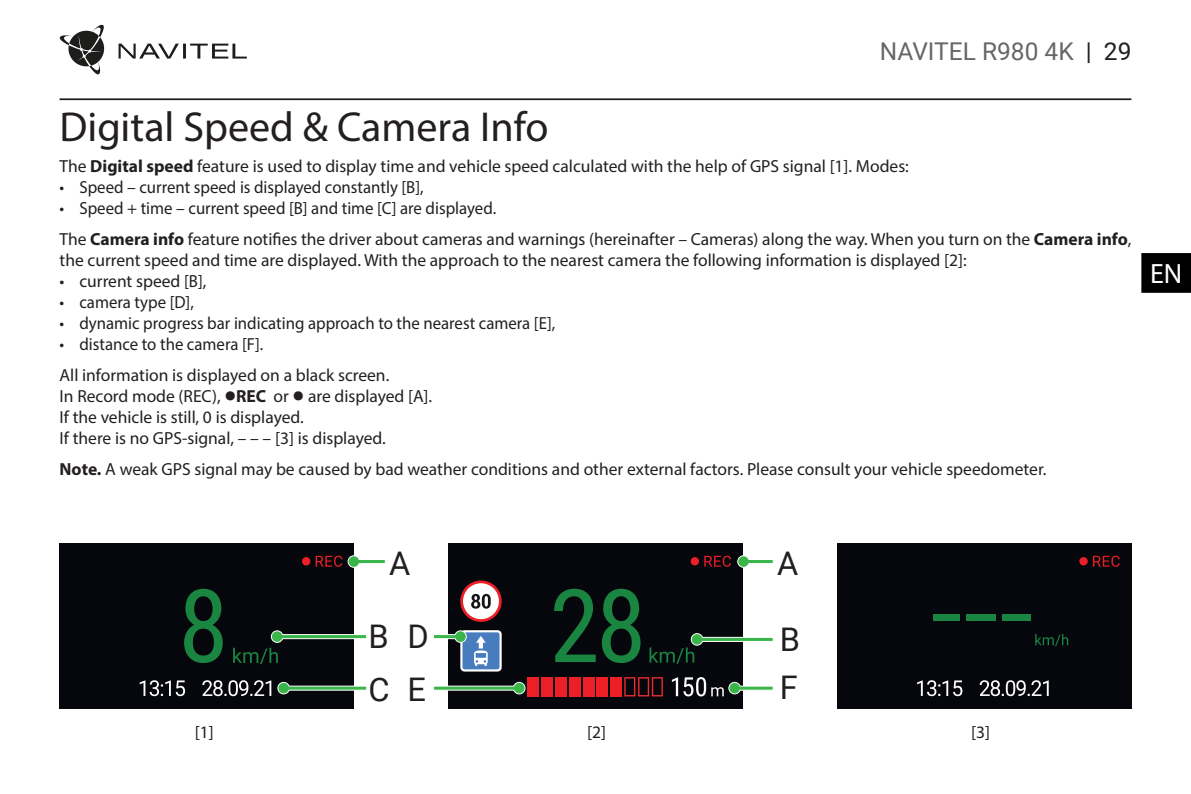
<style>
.page{position:relative;width:1191px;height:794px;background:#fff}
.page>*{position:absolute;margin:0;border:0;box-sizing:border-box;transform-origin:0 0}
.Heading_12{font:42px "Myriad Pro";color:#231f20}
.t1{font:32.55px/53.2px "Roboto";color:#231f20;text-align:right}
.t2{font:28px "Myriad Pro";color:#fff}
.t3{font:24.5px "Roboto";color:#666}
.Text{font:17.5px/21px "Myriad Pro";color:#231f20}
.Text-2{font:17.5px "Myriad Pro";color:#231f20;scale:.96 1}
.s1{color:#231f20}
.s2{font-weight:700}
.s3{font-weight:700;font-size:35px}
</style>
<div class="page">
<div style="left:1141px;top:253px;width:50px;height:40px;background:#000;border:1px solid #000"></div>
<svg style="left:119px;top:44px;width:128px;height:15px"></svg>
<svg style="left:60px;top:24px;width:45px;height:51px"></svg>
<hr style="left:60px;top:98px;width:1071px;height:2px;background:#231f20">
<div style="left:60px;top:543px;width:294px;height:166px;background:#06070c"></div>
<div style="left:302px;top:557px;width:8px;height:8px;background:#ec1f26;border-radius:50%"></div>
<svg style="left:184px;top:589px;width:39px;height:74px"></svg>
<svg style="left:140px;top:680px;width:45px;height:16px"></svg>
<svg style="left:202px;top:680px;width:69px;height:16px"></svg>
<div style="left:448px;top:543px;width:294px;height:166px;background:#06070c"></div>
<div style="left:690px;top:557px;width:9px;height:8px;background:#ec1f26;border-radius:50%"></div>
<svg style="left:704px;top:555px;width:27px;height:12px"></svg>
<div style="left:528px;top:677px;width:11px;height:19px;background:#ec1f26"></div>
<div style="left:541px;top:677px;width:11px;height:19px;background:#ec1f26"></div>
<div style="left:555px;top:677px;width:11px;height:19px;background:#ec1f26"></div>
<div style="left:569px;top:677px;width:11px;height:19px;background:#ec1f26"></div>
<div style="left:583px;top:677px;width:11px;height:19px;background:#ec1f26"></div>
<div style="left:597px;top:677px;width:11px;height:19px;background:#ec1f26"></div>
<div style="left:610px;top:677px;width:11px;height:19px;background:#ec1f26"></div>
<svg style="left:624px;top:677px;width:39px;height:19px"></svg>
<svg style="left:554px;top:589px;width:41px;height:73px"></svg>
<svg style="left:602px;top:589px;width:38px;height:74px"></svg>
<svg style="left:460px;top:580px;width:42px;height:42px"></svg>
<div style="left:837px;top:543px;width:294px;height:166px;background:#06070c"></div>
<div style="left:1079px;top:557px;width:8px;height:8px;background:#ec1f26;border-radius:50%"></div>
<svg style="left:1093px;top:555px;width:26px;height:12px"></svg>
<svg style="left:917px;top:680px;width:45px;height:16px"></svg>
<svg style="left:979px;top:680px;width:69px;height:16px"></svg>
<div style="left:933px;top:615px;width:26px;height:6px;background:#1a8541"></div>
<div style="left:1002px;top:615px;width:28px;height:6px;background:#1a8541"></div>
<div style="left:966px;top:615px;width:29px;height:6px;background:#1a8541"></div>
<svg style="left:1035px;top:634px;width:33px;height:12px"></svg>
<svg style="left:316px;top:555px;width:70px;height:13px"></svg>
<svg style="left:737px;top:555px;width:37px;height:13px"></svg>
<svg style="left:233px;top:630px;width:134px;height:34px"></svg>
<svg style="left:649px;top:633px;width:125px;height:31px"></svg>
<svg style="left:277px;top:681px;width:90px;height:13px"></svg>
<svg style="left:672px;top:677px;width:102px;height:19px"></svg>
<svg style="left:434px;top:681px;width:91px;height:13px"></svg>
<svg style="left:434px;top:630px;width:68px;height:41px"></svg>
<h3 class="t3" style="left:879px;top:34px;width:253px">NAVITEL R980 4K <span class="s1">| 29</span></h3>
<p class="Heading_12" style="left:60px;top:101px;width:490px">Digital Speed &amp; Camera Info</p>
<p class="Text" style="left:60px;top:155px;width:851px">The <span class="s2">Digital speed</span> feature is used to display time and vehicle speed calculated with the help of GPS signal [1]. Modes:</p>
<p class="Text-2" style="left:60px;top:176px;width:381px">• Speed – current speed is displayed constantly [B],</p>
<p class="Text-2" style="left:60px;top:197px;width:456px">• Speed + time – current speed [B] and time [C] are displayed.</p>
<p class="Text" style="left:60px;top:228px;width:1073px">The <span class="s2">Camera info</span> feature notifies the driver about cameras and warnings (hereinafter – Cameras) along the way. When you turn on the <span class="s2">Camera info</span>, the current speed and time are displayed. With the approach to the nearest camera the following information is displayed [2]:</p>
<p class="Text" style="left:60px;top:270px;width:148px">• current speed [B],</p>
<p class="Text-2" style="left:60px;top:291px;width:141px">• camera type [D],</p>
<p class="Text-2" style="left:60px;top:312px;width:518px">• dynamic progress bar indicating approach to the nearest camera [E],</p>
<p class="Text-2" style="left:60px;top:333px;width:214px">• distance to the camera [F].</p>
<p class="Text" style="left:60px;top:364px;width:331px">All information is displayed on a black screen.</p>
<p class="Text" style="left:60px;top:385px;width:374px">In Record mode (REC), <span class="s3">•</span><span class="s2">REC</span> or <span class="s3">•</span> are displayed [A].</p>
<p class="Text" style="left:60px;top:406px;width:246px">If the vehicle is still, 0 is displayed.</p>
<p class="Text" style="left:60px;top:427px;width:328px">If there is no GPS-signal, – – – [3] is displayed.</p>
<p class="Text" style="left:60px;top:458px;width:988px"><span class="s2">Note.</span> A weak GPS signal may be caused by bad weather conditions and other external factors. Please consult your vehicle speedometer.</p>
<h3 class="t2" style="left:1150px;top:257px;width:34px">EN</h3>
<p class="t1" style="left:389px;top:536px;width:23px">A</p>
<p class="t1" style="left:777px;top:536px;width:23px">A</p>
<p class="t1" style="left:369px;top:608px;width:62px">B D<br>E</p>
<p class="t1" style="left:369px;top:662px;width:23px">C</p>
<p class="t1" style="left:779px;top:611px;width:22px">B</p>
<p class="t1" style="left:779px;top:660px;width:19px">F</p>
<p class="Text" style="left:195px;top:721px;width:20px">[1]</p>
<p class="Text" style="left:587px;top:721px;width:20px">[2]</p>
<p class="Text" style="left:971px;top:721px;width:20px">[3]</p>
</div>
